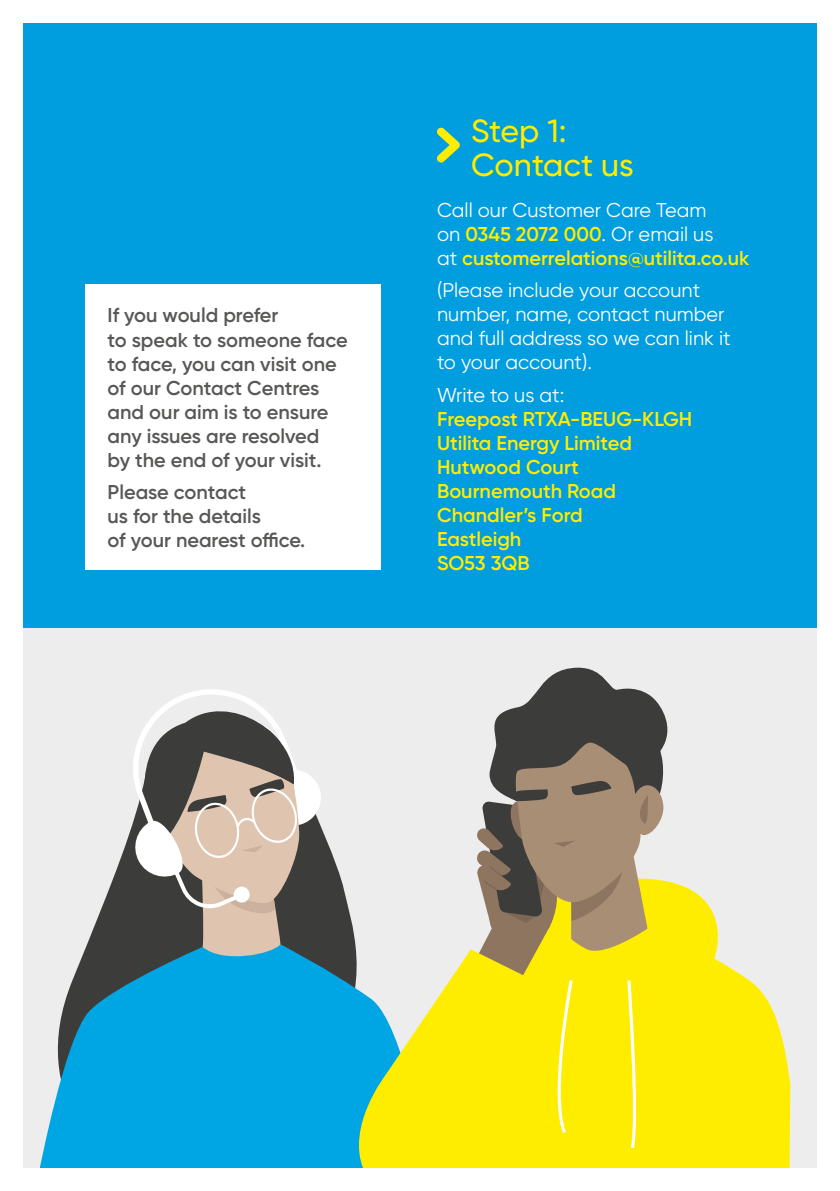
<style>
.page{position:relative;width:840px;height:1191px;background:#fff}
.page>*{position:absolute;margin:0;border:0;box-sizing:border-box;transform-origin:0 0}
.t1{font:500 32px/34px "Gilroy";color:#ffed00}
.t2{font:600 20px/24px "Gilroy";letter-spacing:-.005em;color:#575756}
.t3{font:600 20px/24px "Gilroy";color:#ffed00}
.t4{font:20px/24px "Gilroy";color:#fff}
.s1{font-weight:400;color:#fff}
</style>
<div class="page">
<div style="left:11px;top:16px;width:828px;height:642px;background:#009ddf"></div>
<div style="left:0;top:628px;width:839px;height:563px;background:#ededed"></div>
<svg style="left:87px;top:834px;width:269px;height:109px"></svg>
<svg style="left:39px;top:943px;width:317px;height:225px;background:#16a3d6"></svg>
<svg style="left:106px;top:689px;width:218px;height:274px"></svg>
<svg style="left:528px;top:962px;width:261px;height:206px;background:#fced1a"></svg>
<svg style="left:345px;top:949px;width:183px;height:219px;fill:#ffed00"></svg>
<svg style="left:475px;top:667px;width:246px;height:481px"></svg>
<div style="left:0;top:0;width:839px;height:23px;background:#fff"></div>
<div style="left:0;top:1168px;width:839px;height:23px;background:#fff"></div>
<div style="left:0;top:0;width:23px;height:1191px;background:#fff"></div>
<div style="left:85px;top:284px;width:295px;height:286px;background:#fff"></div>
<svg style="left:437px;top:127px;width:22px;height:35px"></svg>
<div style="left:816px;top:0;width:23px;height:1191px;background:#fff"></div>
<p class="t2" style="left:107px;top:303px;width:241px">If you would prefer<br>to speak to someone face to face, you can visit one of our Contact Centres and our aim is to ensure any issues are resolved<br>by the end of your visit.</p>
<p class="t2" style="left:107px;top:480px;width:199px">Please contact<br>us for the details<br>of your nearest office.</p>
<h1 class="t1" style="left:471px;top:113px;width:164px">Step 1:<br>Contact us</h1>
<p class="t3" style="left:437px;top:197px;width:314px"><span class="s1">Call our Customer Care Team<br>on</span> 0345 2072 000<span class="s1">. Or email us<br>at</span> customerrelations@utilita.co.uk</p>
<p class="t4" style="left:437px;top:278px;width:295px">(Please include your account number, name, contact number and full address so we can link it to your account).</p>
<p class="t4" style="left:437px;top:382px;width:129px">Write to us at:</p>
<p class="t3" style="left:437px;top:406px;width:257px">Freepost RTXA-BEUG-KLGH<br>Utilita Energy Limited<br>Hutwood Court<br>Bournemouth Road<br>Chandler’s Ford<br>Eastleigh<br>SO53 3QB</p>
</div>
